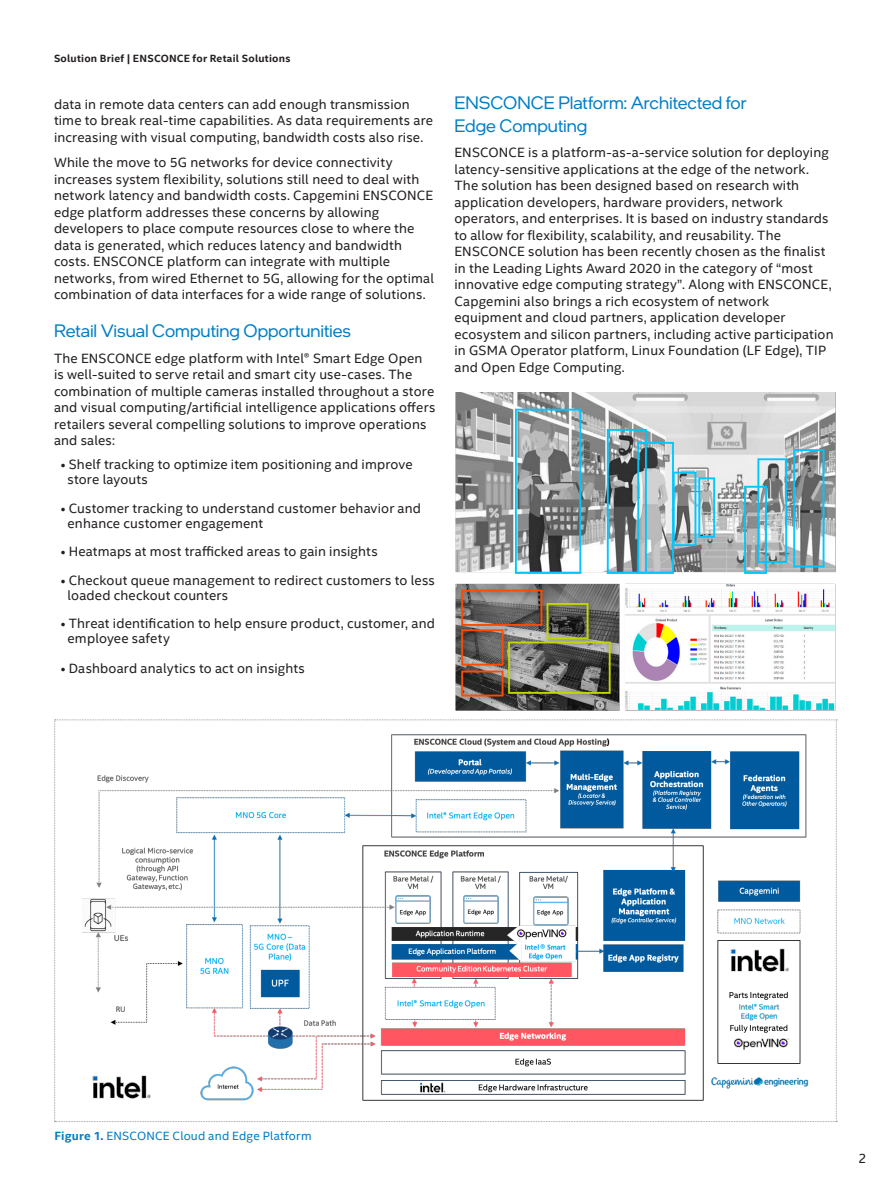
<style>
.page{position:relative;width:891px;height:1188px;background:#fff}
.page>*{position:absolute;margin:0;border:0;box-sizing:border-box;transform-origin:0 0}
.MainCopy___Caption{font:18px/22.5px "Intel One Display";color:#007ec5}
.MainCopy___Caption-2{font:13.5px/16.5px "Intel Clear";letter-spacing:.01em;color:#231f20}
.MainCopy___Caption-3{font:12px "Intel Clear";letter-spacing:.015em;color:#007ec5}
.t1{font:700 10.5px "Intel Clear";letter-spacing:.02em;color:#231f20}
.s1{font-weight:700}
</style>
<div class="page">
<img style="left:455px;top:392px;width:381px;height:318px">
<svg style="left:54px;top:720px;width:783px;height:402px"></svg>
<p class="t1" style="left:54px;top:52px;width:238px">Solution Brief | ENSCONCE for Retail Solutions</p>
<p class="MainCopy___Caption-2" style="left:54px;top:96px;width:381px">data in remote data centers can add enough transmission time to break real-time capabilities. As data requirements are increasing with visual computing, bandwidth costs also rise.</p>
<p class="MainCopy___Caption-2" style="left:54px;top:154px;width:382px">While the move to 5G networks for device connectivity increases system flexibility, solutions still need to deal with network latency and bandwidth costs. Capgemini ENSCONCE edge platform addresses these concerns by allowing developers to place compute resources close to where the data is generated, which reduces latency and bandwidth costs. ENSCONCE platform can integrate with multiple networks, from wired Ethernet to 5G, allowing for the optimal combination of data interfaces for a wide range of solutions.</p>
<p class="MainCopy___Caption" style="left:54px;top:319px;width:299px">Retail Visual Computing Opportunities</p>
<p class="MainCopy___Caption-2" style="left:54px;top:350px;width:383px">The ENSCONCE edge platform with Intel® Smart Edge Open is well-suited to serve retail and smart city use-cases. The combination of multiple cameras installed throughout a store and visual computing/artificial intelligence applications offers retailers several compelling solutions to improve operations and sales:</p>
<p class="MainCopy___Caption-2" style="left:68px;top:457px;width:347px;line-height:15px;text-indent:-7px">• Shelf tracking to optimize item positioning and improve store layouts</p>
<p class="MainCopy___Caption-2" style="left:68px;top:501px;width:355px;line-height:15px;text-indent:-7px">• Customer tracking to understand customer behavior and enhance customer engagement</p>
<p class="MainCopy___Caption-2" style="left:61px;top:543px;width:318px">• Heatmaps at most trafficked areas to gain insights</p>
<p class="MainCopy___Caption-2" style="left:68px;top:573px;width:369px;line-height:15px;text-indent:-7px">• Checkout queue management to redirect customers to less loaded checkout counters</p>
<p class="MainCopy___Caption-2" style="left:68px;top:616px;width:369px;line-height:15px;text-indent:-7px">• Threat identification to help ensure product, customer, and employee safety</p>
<p class="MainCopy___Caption-2" style="left:61px;top:660px;width:246px">• Dashboard analytics to act on insights</p>
<p class="MainCopy___Caption" style="left:454px;top:91px;width:294px">ENSCONCE Platform: Architected for<br>Edge Computing</p>
<p class="MainCopy___Caption-2" style="left:454px;top:144px;width:381px">ENSCONCE is a platform-as-a-service solution for deploying latency-sensitive applications at the edge of the network.<br>The solution has been designed based on research with application developers, hardware providers, network operators, and enterprises. It is based on industry standards to allow for flexibility, scalability, and reusability. The ENSCONCE solution has been recently chosen as the finalist in the Leading Lights Award 2020 in the category of “most innovative edge computing strategy”. Along with ENSCONCE, Capgemini also brings a rich ecosystem of network equipment and cloud partners, application developer ecosystem and silicon partners, including active participation in GSMA Operator platform, Linux Foundation (LF Edge), TIP and Open Edge Computing.</p>
<p class="MainCopy___Caption-3" style="left:54px;top:1129px;width:259px"><span class="s1">Figure 1.</span> ENSCONCE Cloud and Edge Platform</p>
<p class="MainCopy___Caption-2" style="left:858px;top:1151px;width:10px">2</p>
</div>
